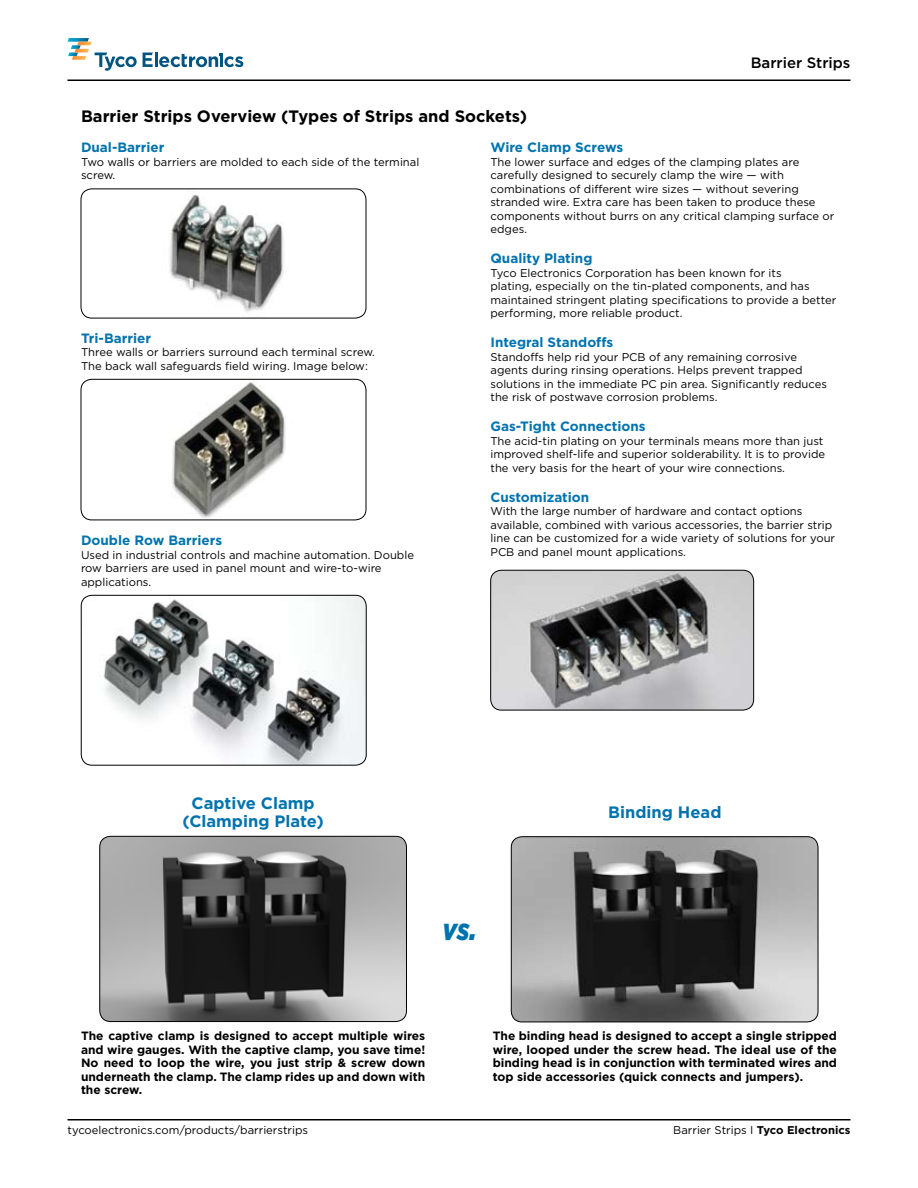
<style>
.page{position:relative;width:918px;height:1188px;background:#fff}
.page>*{position:absolute;margin:0;border:0;box-sizing:border-box;transform-origin:0 0}
.t1{font:italic 900 30px "Gotham";color:#0073ae;scale:.81 1}
.t2{font:700 16.5px "Gotham";color:#000}
.t3{font:700 16.5px/18px "Gotham";color:#0073ae;text-align:center}
.t4{font:500 15px "Gotham";color:#000}
.t5{font:700 13.5px "Gotham";color:#0073ae}
.t6{font:700 12px/13.5px "Gotham";color:#000;text-align:justify}
.t7{font:11.25px/13.5px "Gotham";color:#000}
.t8{font:700 11.25px "Gotham";color:#000}
.s1{font-weight:400}
</style>
<div class="page">
<hr style="left:68px;top:1119px;width:782px;height:1px;background:#000">
<svg style="left:143px;top:53px;width:100px;height:14px"></svg>
<svg style="left:68px;top:38px;width:69px;height:33px"></svg>
<hr style="left:68px;top:80px;width:782px;height:1px;background:#000">
<img style="left:101px;top:836px;width:305px;height:186px">
<div style="left:99px;top:836px;width:308px;height:186px;border:1px solid #000;border-radius:11px"></div>
<img style="left:82px;top:595px;width:283px;height:169px">
<div style="left:81px;top:595px;width:286px;height:171px;border:1px solid #000;border-radius:11px"></div>
<img style="left:491px;top:570px;width:263px;height:140px">
<div style="left:490px;top:570px;width:264px;height:140px;border:1px solid #000;border-radius:11px"></div>
<img style="left:511px;top:837px;width:307px;height:185px">
<div style="left:511px;top:836px;width:307px;height:186px;border:1px solid #000;border-radius:11px"></div>
<img style="left:170px;top:194px;width:114px;height:118px">
<div style="left:81px;top:188px;width:285px;height:130px;border:1px solid #000;border-radius:11px"></div>
<img style="left:172px;top:382px;width:114px;height:136px">
<div style="left:81px;top:379px;width:285px;height:141px;border:1px solid #000;border-radius:11px"></div>
<h3 class="t4" style="left:751px;top:54px;width:101px">Barrier Strips</h3>
<h2 class="t2" style="left:81px;top:106px;width:448px">Barrier Strips Overview (Types of Strips and Sockets)</h2>
<p class="t5" style="left:81px;top:140px;width:85px">Dual-Barrier</p>
<p class="t7" style="left:81px;top:155px;width:340px">Two walls or barriers are molded to each side of the terminal screw.</p>
<p class="t5" style="left:490px;top:140px;width:134px">Wire Clamp Screws</p>
<p class="t7" style="left:490px;top:155px;width:345px">The lower surface and edges of the clamping plates are carefully designed to securely clamp the wire — with combinations of different wire sizes — without severing stranded wire. Extra care has been taken to produce these components without burrs on any critical clamping surface or edges.</p>
<p class="t5" style="left:490px;top:251px;width:104px">Quality Plating</p>
<p class="t7" style="left:490px;top:266px;width:347px">Tyco Electronics Corporation has been known for its<br>plating, especially on the tin-plated components, and has maintained stringent plating specifications to provide a better performing, more reliable product.</p>
<p class="t5" style="left:490px;top:335px;width:124px">Integral Standoffs</p>
<p class="t7" style="left:490px;top:350px;width:338px">Standoffs help rid your PCB of any remaining corrosive agents during rinsing operations. Helps prevent trapped solutions in the immediate PC pin area. Significantly reduces the risk of postwave corrosion problems.</p>
<p class="t5" style="left:490px;top:419px;width:157px">Gas-Tight Connections</p>
<p class="t7" style="left:490px;top:434px;width:336px">The acid-tin plating on your terminals means more than just improved shelf-life and superior solderability. It is to provide the very basis for the heart of your wire connections.</p>
<p class="t5" style="left:490px;top:489px;width:100px">Customization</p>
<p class="t7" style="left:490px;top:504px;width:346px">With the large number of hardware and contact options available, combined with various accessories, the barrier strip line can be customized for a wide variety of solutions for your PCB and panel mount applications.</p>
<p class="t5" style="left:81px;top:330px;width:72px">Tri-Barrier</p>
<p class="t7" style="left:81px;top:345px;width:296px">Three walls or barriers surround each terminal screw.<br>The back wall safeguards field wiring. Image below:</p>
<p class="t5" style="left:81px;top:533px;width:143px">Double Row Barriers</p>
<p class="t7" style="left:81px;top:548px;width:335px">Used in industrial controls and machine automation. Double row barriers are used in panel mount and wire-to-wire applications.</p>
<h2 class="t3" style="left:183px;top:793px;width:143px">Captive Clamp (Clamping Plate)</h2>
<h2 class="t3" style="left:608px;top:802px;width:115px">Binding Head</h2>
<h1 class="t1" style="left:442px;top:912px;width:44px">vs.</h1>
<p class="t6" style="left:81px;top:1029px;width:346px">The captive clamp is designed to accept multiple wires and wire gauges. With the captive clamp, you save time!<br>No need to loop the wire, you just strip &amp; screw down underneath the clamp. The clamp rides up and down with the screw.</p>
<p class="t6" style="left:493px;top:1029px;width:346px">The binding head is designed to accept a single stripped wire, looped under the screw head. The ideal use of the binding head is in conjunction with terminated wires and top side accessories (quick connects and jumpers).</p>
<p class="t7" style="left:68px;top:1123px;width:242px">tycoelectronics.com/products/barrierstrips</p>
<p class="t8" style="left:673px;top:1124px;width:179px"><span class="s1">Barrier Strips I</span> Tyco Electronics</p>
</div>
